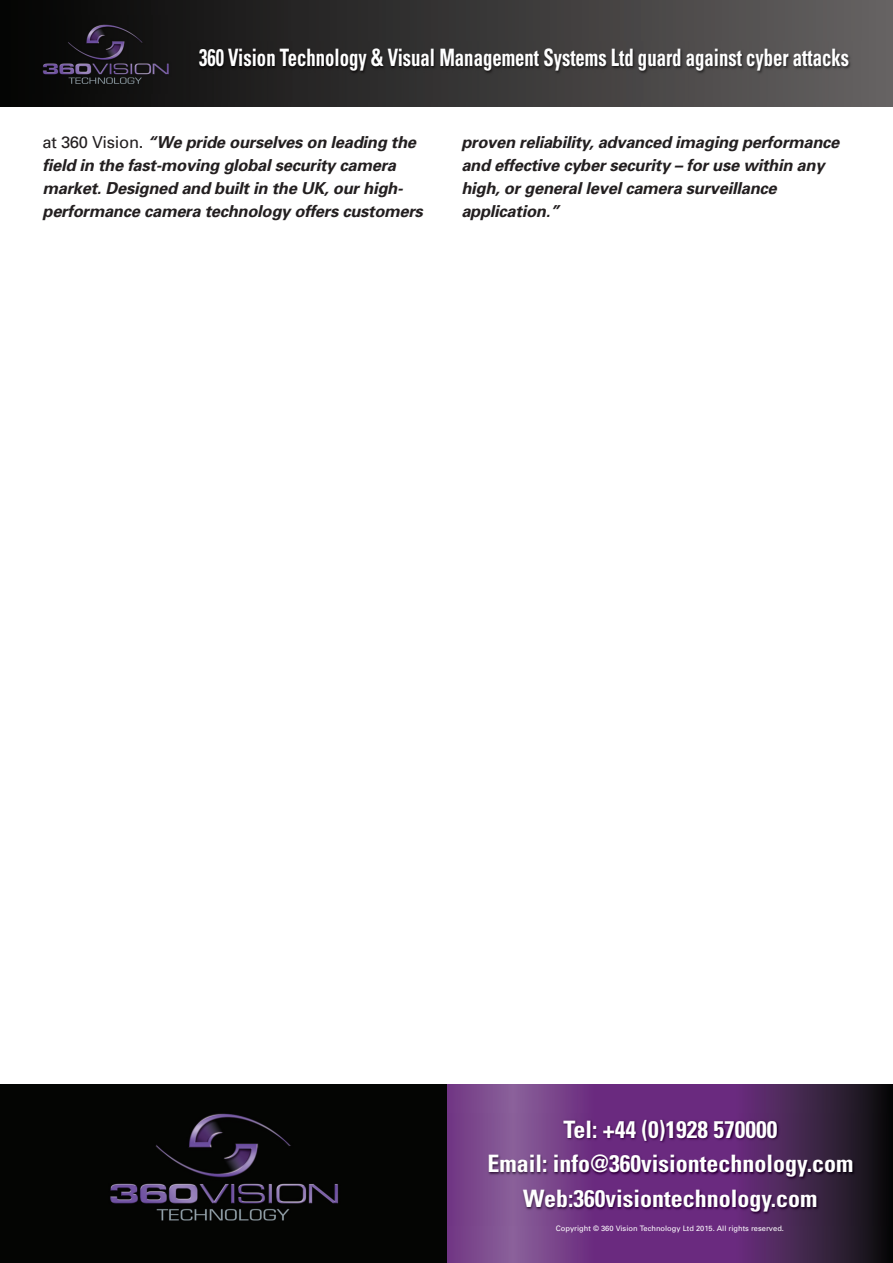
<style>
.page{position:relative;width:893px;height:1263px;background:#fff}
.page>*{position:absolute;margin:0;border:0;box-sizing:border-box;transform-origin:0 0}
.t1{font:700 condensed 24px/34.5px "Univers";color:#fff;text-align:center}
.t2{font:700 condensed 24px "Univers";color:#fff;scale:.78 1}
.t3{font:italic 700 16.5px/23px "Univers";letter-spacing:-.015em;color:#231f20}
.t4{font:7.5px "Univers";color:#fff}
.s1{font-weight:400;font-style:normal}
</style>
<div class="page">
<div style="left:0;top:0;width:893px;height:106px;background:linear-gradient(to right,#040403,#656262)"></div>
<img style="left:32px;top:15px;width:148px;height:78px">
<img style="left:184px;top:41px;width:683px;height:60px">
<div style="left:553px;top:1084px;width:191px;height:179px;background:#6a2a7f"></div>
<svg style="left:446px;top:1084px;width:134px;height:179px;background:#7b4a8c"></svg>
<div style="left:0;top:1084px;width:446px;height:179px;background:#040503"></div>
<img style="left:110px;top:1113px;width:228px;height:108px">
<div style="left:736px;top:1084px;width:157px;height:179px;background:linear-gradient(to right,#6c3380,#091009)"></div>
<img style="left:446px;top:1113px;width:447px;height:112px">
<h1 class="t2" style="left:199px;top:49px;width:835px">360 Vision Technology &amp; Visual Management Systems Ltd guard against cyber attacks</h1>
<p class="t3" style="left:43px;top:132px;width:382px"><span class="s1">at 360 Vision.</span> “We pride ourselves on leading the field in the fast-moving global security camera market. Designed and built in the UK, our high&shy;performance camera technology offers customers</p>
<p class="t3" style="left:461px;top:132px;width:380px">proven reliability, advanced imaging performance and effective cyber security – for use within any high, or general level camera surveillance application.”</p>
<h1 class="t1" style="left:487px;top:1114px;width:367px">Tel: +44 (0)1928 570000<br>Email: info@360visiontechnology.com<br>Web:360visiontechnology.com</h1>
<p class="t4" style="left:556px;top:1225px;width:230px">Copyright © 360 Vision Technology Ltd 2015. All rights reserved.</p>
</div>
